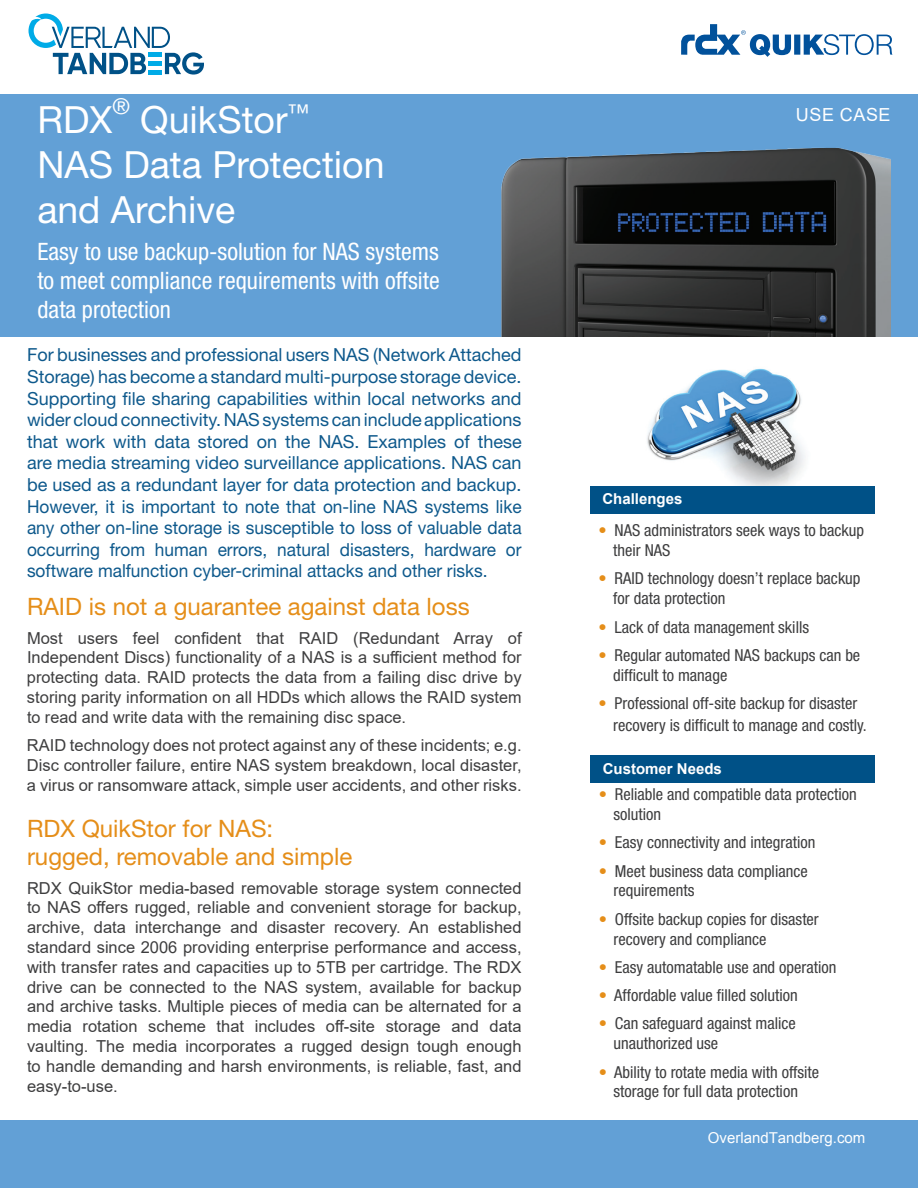
<style>
.page{position:relative;width:918px;height:1188px;background:#fff}
.page>*{position:absolute;margin:0;border:0;box-sizing:border-box;transform-origin:0 0}
.t1{font:37.5px/45px "Helvetica Neue LT Std";color:#fff}
.t2{font:condensed 24px/28.8px "Helvetica Neue LT Std";color:#fff;text-align:justify}
.t3{font:24px/28.8px "Helvetica Neue LT Std";color:#e58e19}
.t4{font:21.9px "Helvetica Neue LT Std";color:#fff}
.t5{font:18px/21.6px "Helvetica Neue LT Std";color:#0e598c;text-align:justify}
.t6{font:18px "Arial";letter-spacing:.035em;color:#fff}
.t7{font:16.5px/19.8px "Arial";color:#3e3e3f;text-align:justify}
.t8{font:condensed 16.5px/19.8px "Helvetica Neue LT Std";color:#3e3e3f}
.t9{font:700 15px "Arial";color:#fff}
.t10{font:15px "Arial";color:#fff}
.s1{color:#e58e19}
</style>
<div class="page">
<div style="left:0;top:94px;width:918px;height:244px;background:#62a0d6"></div>
<svg style="left:29px;top:14px;width:175px;height:61px"></svg>
<div style="left:0;top:1120px;width:918px;height:68px;background:#62a0d6"></div>
<svg style="left:681px;top:24px;width:212px;height:33px"></svg>
<img style="left:647px;top:368px;width:158px;height:118px">
<div style="left:590px;top:486px;width:284px;height:28px;background:#005187"></div>
<div style="left:590px;top:755px;width:285px;height:28px;background:#005187"></div>
<img style="left:501px;top:147px;width:390px;height:190px">
<h1 class="t1" style="left:37px;top:97px;width:76px">RDX</h1>
<h3 class="t4" style="left:112px;top:94px;width:19px">®</h3>
<h1 class="t1" style="left:37px;top:97px;width:349px;text-indent:103px">QuikStor<sup>™<br></sup>NAS Data Protection and Archive</h1>
<h2 class="t2" style="left:37px;top:237px;width:404px">Easy to use backup-solution for NAS systems to meet compliance requirements with offsite data protection</h2>
<p class="t5" style="left:27px;top:344px;width:496px">For businesses and professional users NAS (Network Attached Storage) has become a standard multi-purpose storage device.<br>Supporting file sharing capabilities within local networks and wider cloud connectivity. NAS systems can include applications that work with data stored on the NAS. Examples of these are media streaming video surveillance applications. NAS can be used as a redundant layer for data protection and backup.<br>However, it is important to note that on-line NAS systems like any other on-line storage is susceptible to loss of valuable data occurring from human errors, natural disasters, hardware or software malfunction cyber-criminal attacks and other risks.</p>
<h2 class="t3" style="left:27px;top:592px;width:444px">RAID is not a guarantee against data loss</h2>
<p class="t7" style="left:27px;top:628px;width:496px">Most users feel confident that RAID (Redundant Array of Independent Discs) functionality of a NAS is a sufficient method for protecting data. RAID protects the data from a failing disc drive by storing parity information on all HDDs which allows the RAID system to read and write data with the remaining disc space.</p>
<p class="t7" style="left:27px;top:735px;width:496px">RAID technology does not protect against any of these incidents; e.g.<br>Disc controller failure, entire NAS system breakdown, local disaster, a virus or ransomware attack, simple user accidents, and other risks.</p>
<h2 class="t3" style="left:27px;top:813px;width:327px">RDX QuikStor for NAS: rugged, removable and simple</h2>
<p class="t7" style="left:27px;top:878px;width:496px">RDX QuikStor media-based removable storage system connected to NAS offers rugged, reliable and convenient storage for backup, archive, data interchange and disaster recovery. An established standard since 2006 providing enterprise performance and access, with transfer rates and capacities up to 5TB per cartridge. The RDX drive can be connected to the NAS system, available for backup and archive tasks. Multiple pieces of media can be alternated for a media rotation scheme that includes off-site storage and data vaulting. The media incorporates a rugged design tough enough to handle demanding and harsh environments, is reliable, fast, and easy-to-use.</p>
<p class="t6" style="left:796px;top:102px;width:96px">USE CASE</p>
<p class="t9" style="left:602px;top:488px;width:82px">Challenges</p>
<p class="t8" style="left:613px;top:521px;width:252px;text-indent:-15px"><span class="s1">•</span> NAS administrators seek ways to backup their NAS</p>
<p class="t8" style="left:613px;top:569px;width:249px;text-indent:-15px"><span class="s1">•</span> RAID technology doesn’t replace backup for data protection</p>
<p class="t8" style="left:598px;top:617px;width:212px"><span class="s1">•</span> Lack of data management skills</p>
<p class="t8" style="left:613px;top:645px;width:248px;text-indent:-15px"><span class="s1">•</span> Regular automated NAS backups can be difficult to manage</p>
<p class="t8" style="left:613px;top:692px;width:255px;line-height:21.6px;text-indent:-15px"><span class="s1">•</span> Professional off-site backup for disaster recovery is difficult to manage and costly.</p>
<p class="t9" style="left:603px;top:758px;width:121px">Customer Needs</p>
<p class="t8" style="left:614px;top:784px;width:245px;text-indent:-15px"><span class="s1">•</span> Reliable and compatible data protection solution</p>
<p class="t8" style="left:599px;top:833px;width:218px"><span class="s1">•</span> Easy connectivity and integration</p>
<p class="t8" style="left:614px;top:861px;width:196px;text-indent:-15px"><span class="s1">•</span> Meet business data compliance requirements</p>
<p class="t8" style="left:614px;top:909px;width:207px;text-indent:-15px"><span class="s1">•</span> Offsite backup copies for disaster recovery and compliance</p>
<p class="t8" style="left:599px;top:957px;width:239px"><span class="s1">•</span> Easy automatable use and operation</p>
<p class="t8" style="left:599px;top:985px;width:201px"><span class="s1">•</span> Affordable value filled solution</p>
<p class="t8" style="left:614px;top:1014px;width:184px;text-indent:-15px"><span class="s1">•</span> Can safeguard against malice unauthorized use</p>
<p class="t8" style="left:599px;top:1062px;width:222px;text-align:center"><span class="s1">•</span> Ability to rotate media with offsite storage for full data protection</p>
<p class="t10" style="left:708px;top:1128px;width:159px">OverlandTandberg.com</p>
</div>
